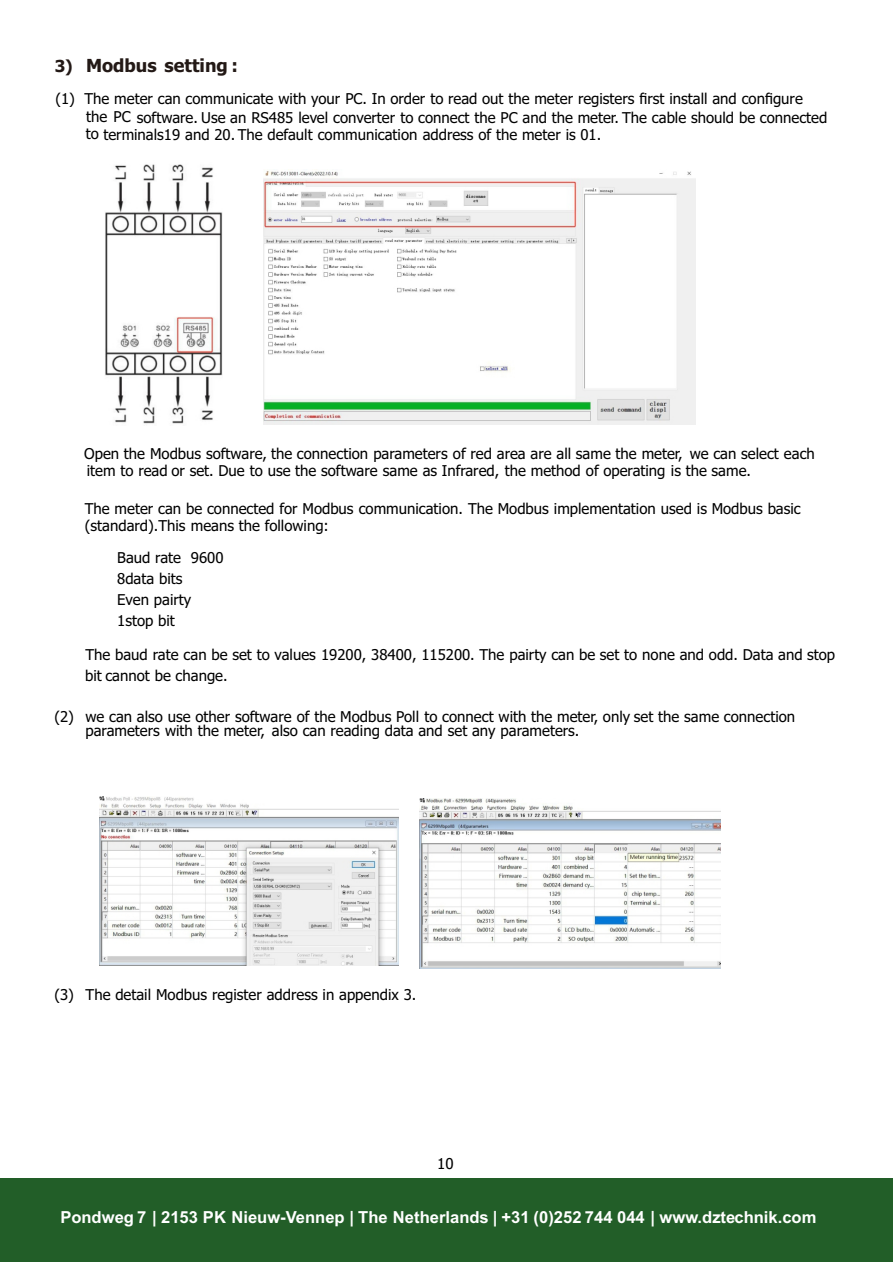
<style>
.page{position:relative;width:893px;height:1262px;background:#fff}
.page>*{position:absolute;margin:0;border:0;box-sizing:border-box;transform-origin:0 0}
.t1{font:700 18px "Tahoma";color:#231916}
.t2{font:700 16.65px "Arial";color:#fff}
.t3{font:15px "Tahoma";color:#000}
.t4{font:14.85px/20.9px "Tahoma";color:#000}
.s1{font-size:16.65px}
</style>
<div class="page">
<img style="left:105px;top:164px;width:118px;height:260px">
<img style="left:264px;top:170px;width:431px;height:254px">
<img style="left:100px;top:796px;width:298px;height:169px">
<img style="left:419px;top:799px;width:301px;height:169px">
<div style="left:0;top:1178px;width:893px;height:84px;background:#225e28"></div>
<p class="t1" style="left:55px;top:58px;width:185px"><span class="s1">3)</span> Modbus setting :</p>
<p class="t4" style="left:86px;top:90px;width:742px;line-height:19.2px;text-indent:-31px">(1) The meter can communicate with your PC. In order to read out the meter registers first install and configure the PC software. Use an RS485 level converter to connect the PC and the meter. The cable should be connected</p>
<p class="t4" style="left:86px;top:125px;width:517px">to terminals19 and 20. The default communication address of the meter is 01.</p>
<p class="t4" style="left:84px;top:446px;width:732px;line-height:17.4px">Open the Modbus software, the connection parameters of red area are all same the meter, we can select each item to read or set. Due to use the software same as Infrared, the method of operating is the same.</p>
<p class="t4" style="left:85px;top:501px;width:717px;line-height:16.6px">The meter can be connected for Modbus communication. The Modbus implementation used is Modbus basic (standard).This means the following:</p>
<p class="t4" style="left:117px;top:549px;width:108px">Baud rate 9600<br>8data bits<br>Even pairty<br>1stop bit</p>
<p class="t4" style="left:85px;top:645px;width:751px">The baud rate can be set to values 19200, 38400, 115200. The pairty can be set to none and odd. Data and stop bit cannot be change.</p>
<p class="t4" style="left:85px;top:710px;width:711px;line-height:15px;text-indent:-31px">(2) we can also use other software of the Modbus Poll to connect with the meter, only set the same connection parameters with the meter, also can reading data and set any parameters.</p>
<p class="t4" style="left:54px;top:985px;width:363px">(3) The detail Modbus register address in appendix 3.</p>
<p class="t3" style="left:437px;top:1157px;width:18px">10</p>
<p class="t2" style="left:60px;top:1210px;width:757px">Pondweg 7 | 2153 PK Nieuw-Vennep | The Netherlands | +31 (0)252 744 044 | www.dztechnik.com</p>
</div>
